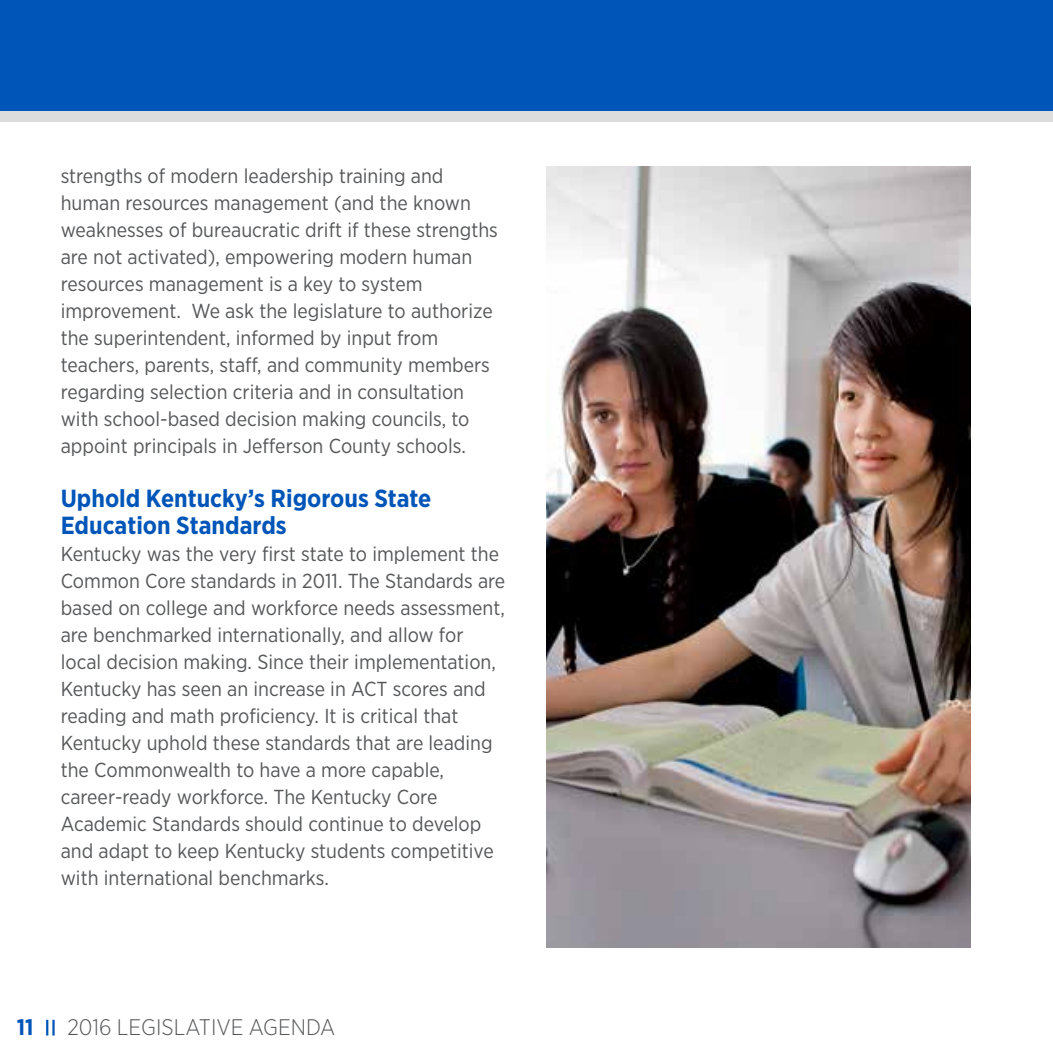
<style>
.page{position:relative;width:1053px;height:1053px;background:#fff}
.page>*{position:absolute;margin:0;border:0;box-sizing:border-box;transform-origin:0 0}
.t1{font:700 24.75px/27px "Gotham Narrow";color:#0055b8}
.t2{font:300 22.5px "Gotham Narrow";color:#555759}
.t3{font:700 22.5px "Gotham Narrow";color:#0055b8}
.t4{font:20.25px/27px "Gotham Narrow";color:#555759}
</style>
<div class="page">
<div style="left:0;top:0;width:1053px;height:112px;background:#0055b8"></div>
<div style="left:0;top:111px;width:1053px;height:11px;background:#ddddde"></div>
<hr style="left:52px;top:1020px;width:3px;height:16px;background:#0055b8">
<svg style="left:46px;top:1020px;width:2px;height:16px"></svg>
<img style="left:547px;top:167px;width:423px;height:781px">
<p class="t4" style="left:61px;top:162px;width:439px">strengths of modern leadership training and human resources management (and the known weaknesses of bureaucratic drift if these strengths are not activated), empowering modern human resources management is a key to system improvement. We ask the legislature to authorize the superintendent, informed by input from teachers, parents, staff, and community members regarding selection criteria and in consultation with school-based decision making councils, to appoint principals in Jefferson County schools.</p>
<p class="t1" style="left:61px;top:484px;width:372px">Uphold Kentucky’s Rigorous State<br>Education Standards</p>
<p class="t4" style="left:61px;top:540px;width:446px">Kentucky was the very first state to implement the Common Core standards in 2011. The Standards are based on college and workforce needs assessment, are benchmarked internationally, and allow for local decision making. Since their implementation, Kentucky has seen an increase in ACT scores and reading and math proficiency. It is critical that Kentucky uphold these standards that are leading the Commonwealth to have a more capable, career-ready workforce. The Kentucky Core Academic Standards should continue to develop and adapt to keep Kentucky students competitive with international benchmarks.</p>
<p class="t3" style="left:17px;top:1013px;width:18px">11</p>
<p class="t2" style="left:67px;top:1013px;width:270px">2016 LEGISLATIVE AGENDA</p>
</div>
